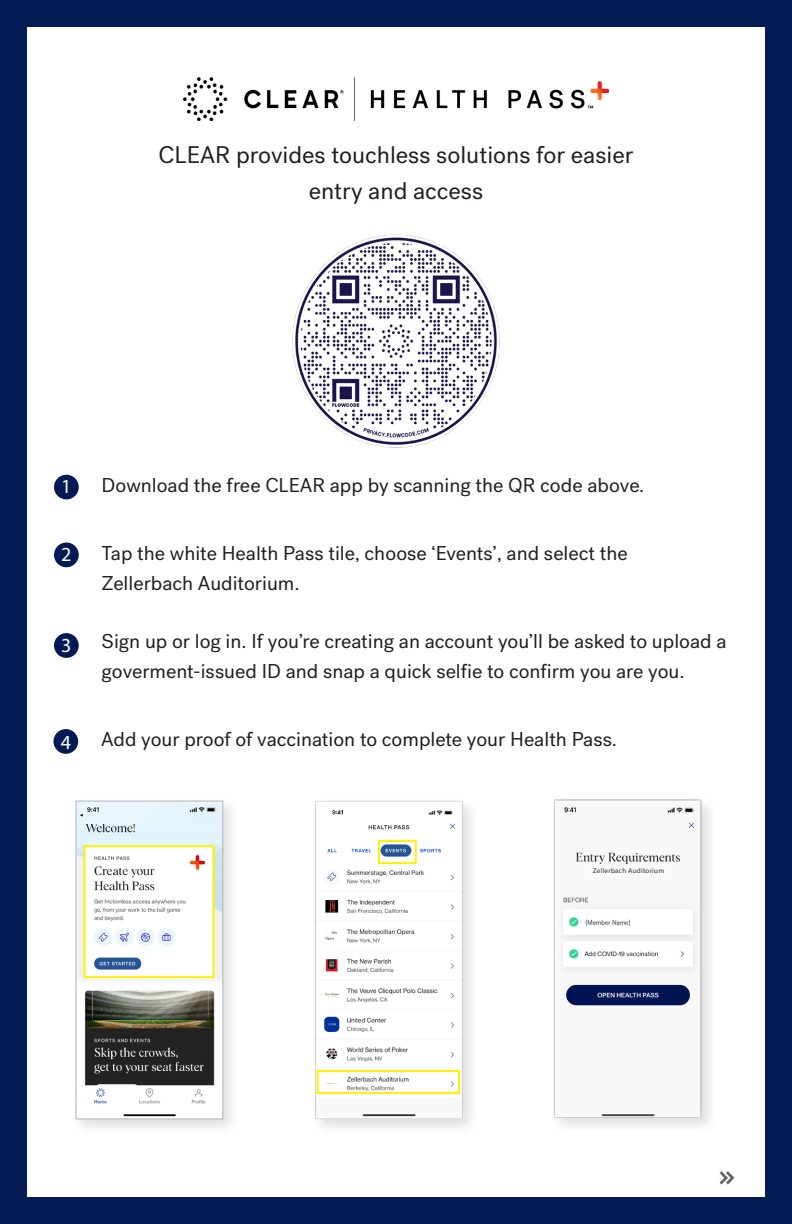
<style>
.page{position:relative;width:792px;height:1224px;background:#041a55}
.page>*{position:absolute;margin:0;border:0;box-sizing:border-box;transform-origin:0 0}
.t1{font:24px "Post Grotesk";color:#231f20}
.t2{font:20px/30px "Post Grotesk";color:#231f20}
.t3{font:20px "Myriad Pro";color:#fff}
.t4{font:7px "Myriad Pro";letter-spacing:.04em;color:#2c2c37}
</style>
<div class="page">
<div style="left:27px;top:27px;width:738px;height:1170px;background:#fff"></div>
<div style="left:54px;top:475px;width:25px;height:24px;background:#041a55;border-radius:50%"></div>
<div style="left:54px;top:543px;width:25px;height:24px;background:#041a55;border-radius:50%"></div>
<div style="left:54px;top:633px;width:25px;height:25px;background:#041a55;border-radius:50%"></div>
<img style="left:292px;top:234px;width:208px;height:214px">
<img style="left:719px;top:1171px;width:16px;height:14px">
<div style="left:53px;top:729px;width:25px;height:25px;background:#041a55;border-radius:50%"></div>
<div style="left:311px;top:796px;width:169px;height:341px;background:#231f20;opacity:.14"></div>
<div style="left:312px;top:798px;width:152px;height:322px;background:#fff"></div>
<div style="left:378px;top:840px;width:39px;height:24px;border:2px solid #fff101"></div>
<img style="left:332px;top:810px;width:122px;height:5px">
<div style="left:549px;top:795px;width:170px;height:341px;background:#231f20;opacity:.14"></div>
<div style="left:550px;top:797px;width:152px;height:322px;background:#fff;opacity:.75"></div>
<img style="left:588px;top:870px;width:82px;height:7px">
<img style="left:183px;top:78px;width:426px;height:42px">
<div style="left:71px;top:796px;width:169px;height:341px;background:#231f20;opacity:.14"></div>
<img style="left:78px;top:803px;width:143px;height:314px">
<div style="left:76px;top:801px;width:147px;height:318px;border:1px solid #b2b3b7"></div>
<div style="left:83px;top:845px;width:131px;height:133px;border:2px solid #fff101"></div>
<img style="left:83px;top:805px;width:138px;height:18px">
<img style="left:559px;top:805px;width:138px;height:11px">
<div style="left:317px;top:1070px;width:143px;height:24px;border:2px solid #fff101"></div>
<img style="left:584px;top:912px;width:100px;height:22px">
<p class="t1" style="left:159px;top:141px;width:476px">CLEAR provides touchless solutions for easier</p>
<p class="t1" style="left:309px;top:177px;width:176px">entry and access</p>
<p class="t3" style="left:61px;top:474px;width:12px">1</p>
<p class="t2" style="left:102px;top:471px;width:544px">Download the free CLEAR app by scanning the QR code above.</p>
<p class="t3" style="left:61px;top:542px;width:12px">2</p>
<p class="t3" style="left:61px;top:633px;width:12px">3</p>
<p class="t2" style="left:102px;top:538px;width:528px">Tap the white Health Pass tile, choose ‘Events’, and select the</p>
<p class="t2" style="left:102px;top:568px;width:200px">Zellerbach Auditorium.</p>
<p class="t2" style="left:102px;top:627px;width:627px">Sign up or log in. If you’re creating an account you’ll be asked to upload a goverment-issued ID and snap a quick selfie to confirm you are you.</p>
<p class="t3" style="left:61px;top:730px;width:12px">4</p>
<p class="t2" style="left:101px;top:725px;width:517px">Add your proof of vaccination to complete your Health Pass.</p>
<p class="t4" style="left:593px;top:867px;width:73px">Zellerbach Auditorium</p>
</div>
